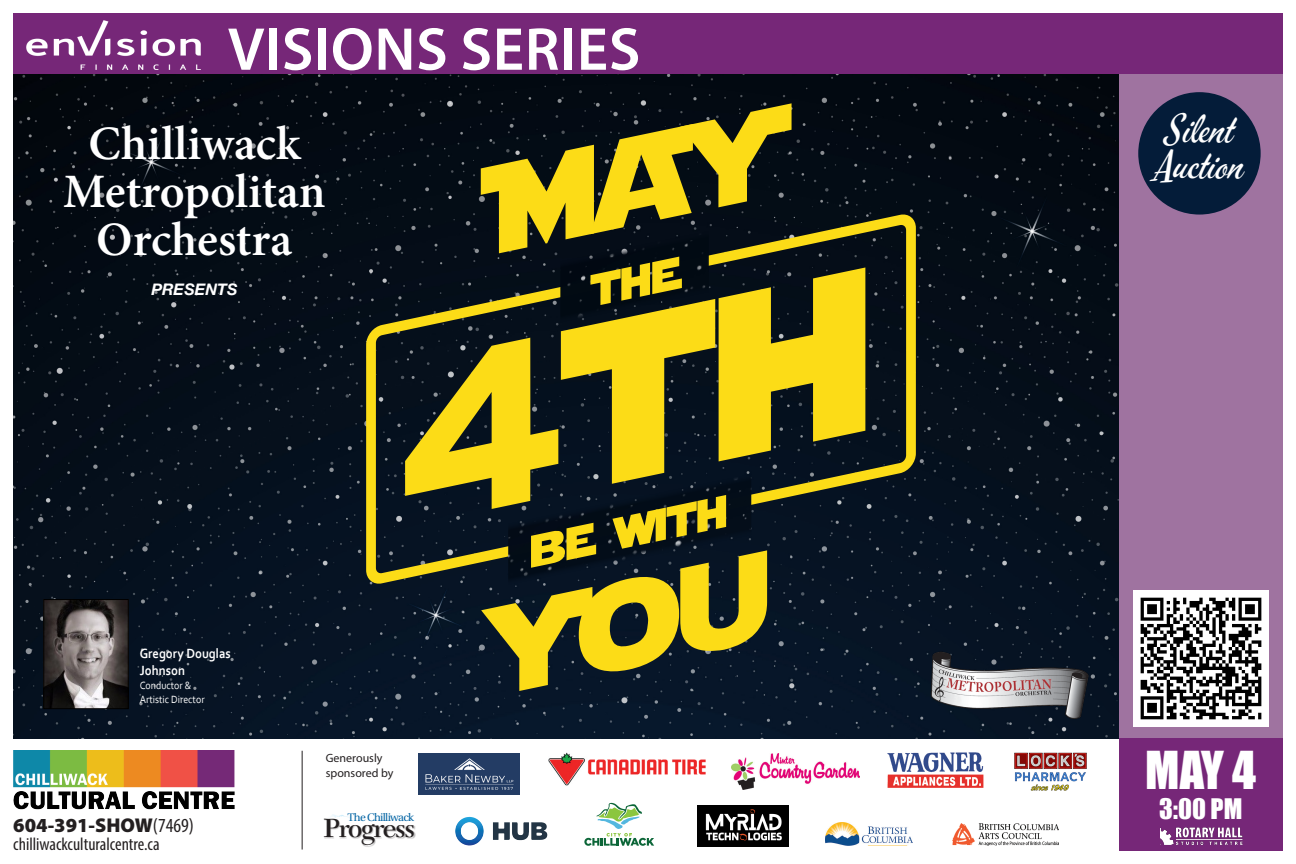
<style>
.page{position:relative;width:1296px;height:864px;background:#fff}
.page>*{position:absolute;margin:0;border:0;box-sizing:border-box;transform-origin:0 0}
.t1{font:600 61px "Myriad Pro";letter-spacing:.01em;color:#fff}
.t2{font:600 48px "Minion Pro";color:#fff}
.t3{font:48px "Impact";color:#fff}
.t4{font:italic 44.3px "Star Jedi";color:#fcdc17}
.t5{font:38px "Mervale Script";color:#fff;scale:1.1 1}
.t6{font:600 27.5px "New Caledonia";letter-spacing:-.05em;color:#231f20}
.t7{font:26px "Impact";color:#fff}
.t8{font:900 20px "Myriad Pro";color:#231f20}
.t9{font:condensed 18px "Myriad Pro";color:#231f20}
.t10{font:italic 700 16px "Helvetica Neue LT Std";color:#fff}
.t11{font:700 14px "Corbel";color:#fff;scale:.9 1}
.t12{font:12px/14.4px "Myriad Pro";color:#231f20}
.t13{font:11px "Corbel";color:#fff;scale:.9 1}
.t14{font:10.9px "Utopia";letter-spacing:-.06em;color:#0163a3}
.s1{font-weight:400;font-stretch:condensed}
</style>
<div class="page">
<img style="left:13px;top:74px;width:1106px;height:664px">
<svg style="left:361px;top:205px;width:560px;height:388px;background:#272c1d"></svg>
<img style="left:560px;top:257px;width:149px;height:11px">
<img style="left:508px;top:527px;width:244px;height:23px">
<div style="left:1119px;top:47px;width:164px;height:691px;background:#9f73a0"></div>
<hr style="left:302px;top:751px;width:1px;height:99px;background:#231f20">
<div style="left:1119px;top:738px;width:164px;height:113px;background:#762778"></div>
<img style="left:1160px;top:827px;width:83px;height:18px">
<div style="left:13px;top:13px;width:1270px;height:61px;background:#762778"></div>
<img style="left:27px;top:21px;width:173px;height:54px">
<img style="left:13px;top:751px;width:222px;height:59px">
<img style="left:1133px;top:591px;width:135px;height:135px">
<img style="left:45px;top:601px;width:82px;height:106px">
<div style="left:43px;top:599px;width:86px;height:110px;border:1px solid #000"></div>
<img style="left:929px;top:651px;width:160px;height:69px">
<div style="left:1138px;top:92px;width:123px;height:123px;background:#041c39;border-radius:50%"></div>
<img style="left:952px;top:824px;width:106px;height:22px">
<img style="left:324px;top:814px;width:92px;height:33px">
<svg style="left:584px;top:803px;width:70px;height:43px"></svg>
<img style="left:419px;top:753px;width:100px;height:41px">
<img style="left:1014px;top:752px;width:73px;height:39px">
<img style="left:826px;top:822px;width:86px;height:23px">
<img style="left:887px;top:752px;width:97px;height:35px">
<img style="left:697px;top:805px;width:92px;height:41px">
<img style="left:548px;top:752px;width:158px;height:34px">
<img style="left:455px;top:817px;width:15px;height:27px">
<img style="left:732px;top:753px;width:127px;height:36px">
<div style="left:481px;top:103px;width:311px;height:154px;background:#030c15"></div>
<svg style="left:591px;top:256px;width:91px;height:12px"></svg>
<svg style="left:405px;top:268px;width:460px;height:259px;background:#0c161e"></svg>
<svg style="left:481px;top:550px;width:286px;height:149px;background:#091728"></svg>
<p class="t1" style="left:228px;top:10px;width:414px">VISIONS SERIES</p>
<p class="t2" style="left:88px;top:110px;width:213px">Chilliwack</p>
<p class="t2" style="left:63px;top:158px;width:264px">Metropolitan</p>
<p class="t2" style="left:96px;top:206px;width:198px">Orchestra</p>
<p class="t10" style="left:151px;top:279px;width:87px">PRESENTS</p>
<p class="t11" style="left:140px;top:645px;width:103px">Gregory Douglas</p>
<p class="t11" style="left:140px;top:662px;width:52px">Johnson</p>
<p class="t13" style="left:140px;top:678px;width:59px">Conductor &amp;</p>
<p class="t13" style="left:140px;top:692px;width:74px">Artistic Director</p>
<p class="t8" style="left:13px;top:814px;width:182px">604-391-SHOW<span class="s1">(7469)</span></p>
<p class="t9" style="left:13px;top:833px;width:148px">chilliwackculturalcentre.ca</p>
<p class="t12" style="left:326px;top:751px;width:69px">Generously sponsored by</p>
<p class="t6" style="left:323px;top:812px;width:93px">Progress</p>
<p class="t14" style="left:348px;top:811px;width:68px">The Chilliwack</p>
<p class="t4" style="left:518px;top:514px;width:203px;rotate:-12deg">be with</p>
<p class="t5" style="left:1167px;top:104px;width:62px">Silent</p>
<p class="t5" style="left:1157px;top:140px;width:81px">Auction</p>
<p class="t3" style="left:1145px;top:733px;width:113px">MAY 4</p>
<p class="t7" style="left:1159px;top:788px;width:85px">3:00 PM</p>
</div>
